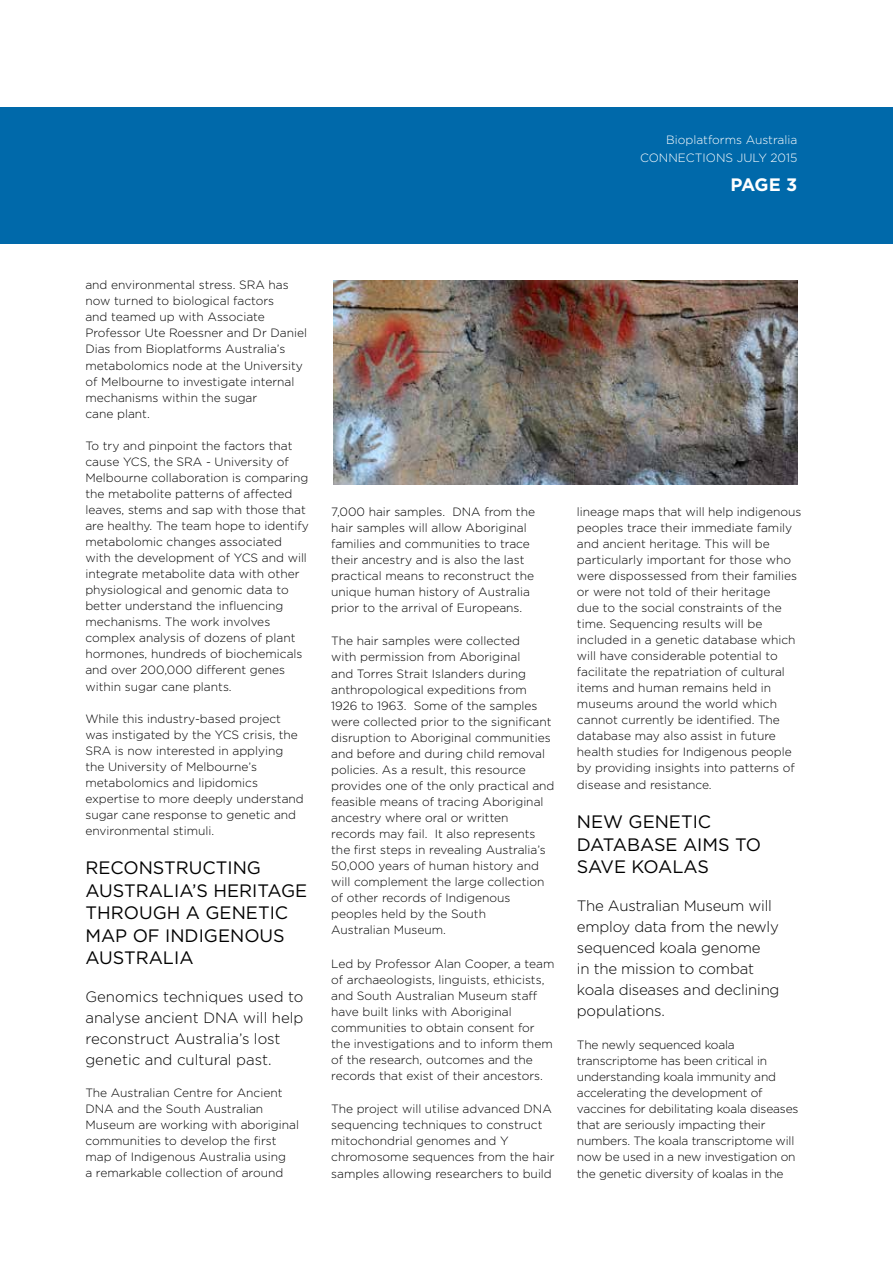
<style>
.page{position:relative;width:893px;height:1263px;background:#fff}
.page>*{position:absolute;margin:0;border:0;box-sizing:border-box;transform-origin:0 0}
.t1{font:18px/22.5px "Gotham";color:#000}
.t2{font:700 18px "Gotham";color:#fff}
.t3{font:300 15px/21px "Gotham";letter-spacing:-.015em;color:#000}
.t4{font:300 12px/16px "Gotham";color:#000}
.t5{font:300 12px/18.8px "Gotham";color:#fff;text-align:right}
</style>
<div class="page">
<div style="left:0;top:107px;width:893px;height:136px;background:#0069aa"></div>
<img style="left:333px;top:281px;width:464px;height:204px">
<p class="t5" style="left:640px;top:130px;width:159px">Bioplatforms Australia<br>CONNECTIONS JULY 2015</p>
<h1 class="t2" style="left:730px;top:173px;width:68px">PAGE 3</h1>
<p class="t4" style="left:85px;top:277px;width:223px">and environmental stress. SRA has now turned to biological factors<br>and teamed up with Associate<br>Professor Ute Roessner and Dr Daniel<br>Dias from Bioplatforms Australia’s metabolomics node at the University of Melbourne to investigate internal mechanisms within the sugar<br>cane plant.</p>
<p class="t4" style="left:85px;top:437px;width:225px">To try and pinpoint the factors that cause YCS, the SRA - University of Melbourne collaboration is comparing the metabolite patterns of affected leaves, stems and sap with those that are healthy. The team hope to identify metabolomic changes associated with the development of YCS and will integrate metabolite data with other physiological and genomic data to better understand the influencing mechanisms. The work involves complex analysis of dozens of plant hormones, hundreds of biochemicals and over 200,000 different genes within sugar cane plants.</p>
<p class="t4" style="left:85px;top:710px;width:220px">While this industry-based project was instigated by the YCS crisis, the<br>SRA is now interested in applying the University of Melbourne’s metabolomics and lipidomics expertise to more deeply understand sugar cane response to genetic and environmental stimuli.</p>
<h1 class="t1" style="left:85px;top:856px;width:223px">RECONSTRUCTING<br>AUSTRALIA’S HERITAGE<br>THROUGH A GENETIC<br>MAP OF INDIGENOUS<br>AUSTRALIA</h1>
<p class="t3" style="left:85px;top:985px;width:220px">Genomics techniques used to analyse ancient DNA will help reconstruct Australia’s lost genetic and cultural past.</p>
<p class="t4" style="left:85px;top:1084px;width:215px">The Australian Centre for Ancient DNA and the South Australian Museum are working with aboriginal communities to develop the first map of Indigenous Australia using<br>a remarkable collection of around</p>
<p class="t4" style="left:331px;top:503px;width:205px">7,000 hair samples. DNA from the hair samples will allow Aboriginal families and communities to trace their ancestry and is also the last practical means to reconstruct the unique human history of Australia prior to the arrival of Europeans.</p>
<p class="t4" style="left:331px;top:633px;width:225px">The hair samples were collected<br>with permission from Aboriginal<br>and Torres Strait Islanders during anthropological expeditions from 1926 to 1963. Some of the samples were collected prior to the significant disruption to Aboriginal communities and before and during child removal policies. As a result, this resource provides one of the only practical and feasible means of tracing Aboriginal ancestry where oral or written records may fail. It also represents the first steps in revealing Australia’s 50,000 years of human history and will complement the large collection of other records of Indigenous peoples held by the South<br>Australian Museum.</p>
<p class="t4" style="left:331px;top:955px;width:225px">Led by Professor Alan Cooper, a team of archaeologists, linguists, ethicists, and South Australian Museum staff have built links with Aboriginal communities to obtain consent for the investigations and to inform them of the research, outcomes and the records that exist of their ancestors.</p>
<p class="t4" style="left:331px;top:1100px;width:225px">The project will utilise advanced DNA sequencing techniques to construct mitochondrial genomes and Y chromosome sequences from the hair samples allowing researchers to build</p>
<p class="t4" style="left:577px;top:503px;width:226px">lineage maps that will help indigenous peoples trace their immediate family and ancient heritage. This will be particularly important for those who were dispossessed from their families or were not told of their heritage<br>due to the social constraints of the time. Sequencing results will be included in a genetic database which will have considerable potential to facilitate the repatriation of cultural items and human remains held in museums around the world which cannot currently be identified. The database may also assist in future health studies for Indigenous people by providing insights into patterns of disease and resistance.</p>
<h1 class="t1" style="left:577px;top:810px;width:186px">NEW GENETIC<br>DATABASE AIMS TO<br>SAVE KOALAS</h1>
<p class="t3" style="left:577px;top:895px;width:204px">The Australian Museum will employ data from the newly sequenced koala genome<br>in the mission to combat koala diseases and declining populations.</p>
<p class="t4" style="left:577px;top:1036px;width:223px">The newly sequenced koala transcriptome has been critical in understanding koala immunity and accelerating the development of vaccines for debilitating koala diseases that are seriously impacting their numbers. The koala transcriptome will now be used in a new investigation on the genetic diversity of koalas in the</p>
</div>
